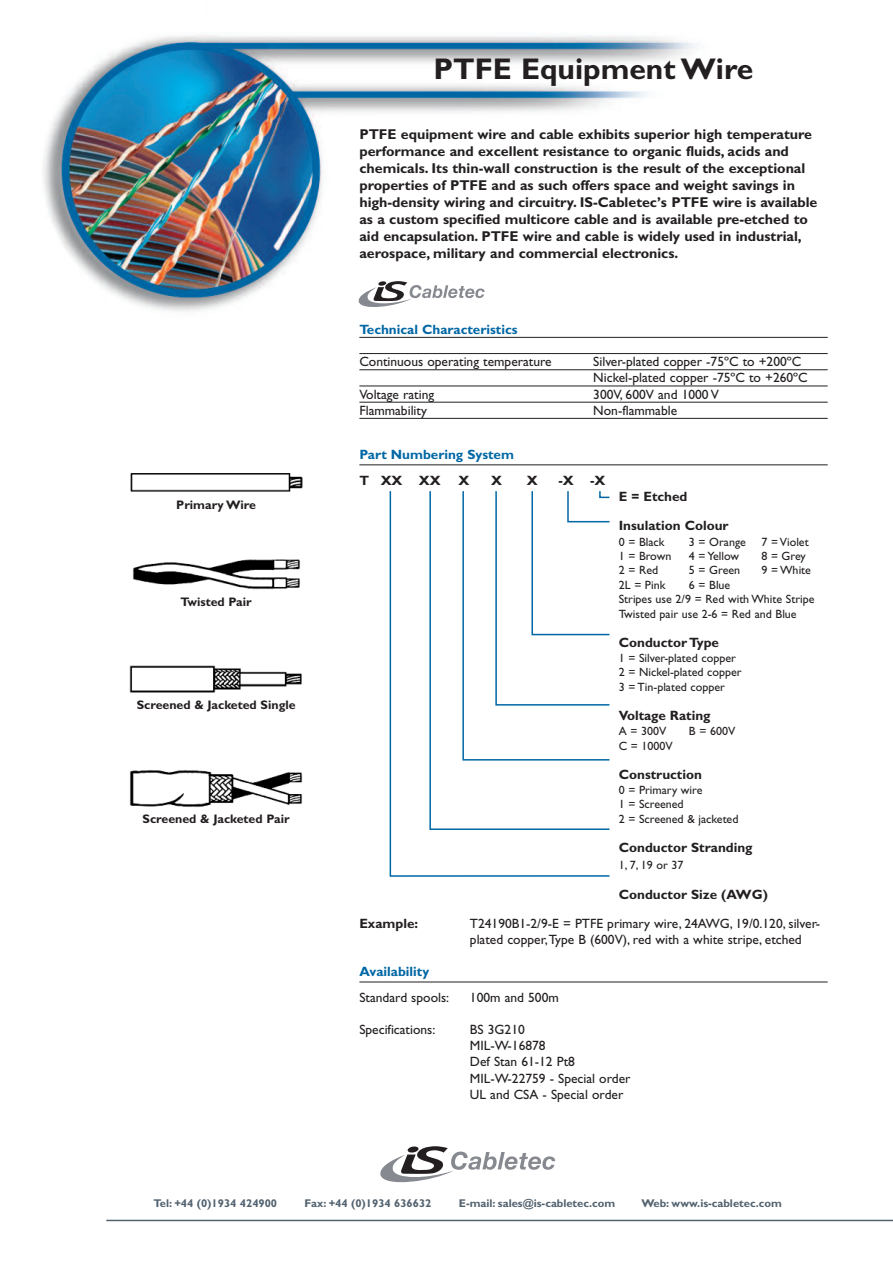
<style>
.page{position:relative;width:893px;height:1263px;background:#fff}
.page>*{position:absolute;margin:0;border:0;box-sizing:border-box;transform-origin:0 0}
.t1{font:700 30px "Gill Sans";color:#231f20}
.t2{font:700 14.25px/17.1px "Gill Sans";color:#231f20}
.t3{font:13.5px/16.2px "Gill Sans";color:#231f20}
.t4{font:700 13.5px/29.7px "Gill Sans";color:#231f20}
.t5{font:700 13.5px "Gill Sans";color:#0067a5}
.t6{font:700 12.45px "Gill Sans";color:#231f20}
.t7{font:12px/14.4px "Gill Sans";color:#231f20}
.t8{font:700 11.25px "Gill Sans";color:#52626f}
</style>
<div class="page">
<img style="left:43px;top:35px;width:849px;height:1187px">
<hr style="left:106px;top:1220px;width:787px;height:1px;background:#52626f">
<svg style="left:380px;top:1146px;width:175px;height:36px"></svg>
<svg style="left:359px;top:281px;width:126px;height:26px"></svg>
<hr style="left:359px;top:464px;width:469px;height:1px;background:#231f20">
<hr style="left:359px;top:337px;width:469px;height:1px;background:#231f20">
<hr style="left:359px;top:353px;width:469px;height:1px;background:#231f20">
<hr style="left:359px;top:369px;width:469px;height:1px;background:#231f20">
<hr style="left:359px;top:386px;width:469px;height:1px;background:#231f20">
<hr style="left:359px;top:402px;width:469px;height:1px;background:#231f20">
<hr style="left:359px;top:418px;width:469px;height:1px;background:#231f20">
<hr style="left:359px;top:981px;width:469px;height:1px;background:#231f20">
<svg style="left:389px;top:490px;width:222px;height:387px"></svg>
<svg style="left:462px;top:490px;width:149px;height:271px"></svg>
<img style="left:128px;top:471px;width:176px;height:24px">
<img style="left:132px;top:558px;width:168px;height:31px">
<img style="left:130px;top:664px;width:172px;height:29px">
<img style="left:130px;top:769px;width:173px;height:38px">
<h1 class="t1" style="left:434px;top:58px;width:321px">PTFE Equipment Wire</h1>
<p class="t2" style="left:359px;top:127px;width:460px">PTFE equipment wire and cable exhibits superior high temperature performance and excellent resistance to organic fluids, acids and chemicals. Its thin-wall construction is the result of the exceptional properties of PTFE and as such offers space and weight savings in high-density wiring and circuitry. IS-Cabletec’s PTFE wire is available as a custom specified multicore cable and is available pre-etched to aid encapsulation. PTFE wire and cable is widely used in industrial, aerospace, military and commercial electronics.</p>
<p class="t5" style="left:359px;top:324px;width:160px">Technical Characteristics</p>
<p class="t3" style="left:359px;top:355px;width:194px">Continuous operating temperature</p>
<p class="t3" style="left:593px;top:355px;width:216px">Silver-plated copper -75ºC to +200ºC<br>Nickel-plated copper -75ºC to +260ºC</p>
<p class="t3" style="left:359px;top:387px;width:76px">Voltage rating</p>
<p class="t3" style="left:593px;top:387px;width:127px">300V, 600V and 1000 V</p>
<p class="t3" style="left:359px;top:403px;width:69px">Flammability</p>
<p class="t3" style="left:593px;top:403px;width:85px">Non-flammable</p>
<p class="t6" style="left:176px;top:500px;width:81px">Primary Wire</p>
<p class="t6" style="left:181px;top:597px;width:73px">Twisted Pair</p>
<p class="t6" style="left:137px;top:700px;width:160px">Screened &amp; Jacketed Single</p>
<p class="t6" style="left:143px;top:814px;width:149px">Screened &amp; Jacketed Pair</p>
<p class="t5" style="left:359px;top:450px;width:156px">Part Numbering System</p>
<p class="t4" style="left:359px;top:466px;width:83px">T XX XX</p>
<p class="t4" style="left:458px;top:466px;width:12px">X</p>
<p class="t4" style="left:491px;top:466px;width:12px">X</p>
<p class="t4" style="left:527px;top:466px;width:12px">X</p>
<p class="t4" style="left:558px;top:466px;width:49px">-X -X</p>
<p class="t4" style="left:619px;top:482px;width:111px">E = Etched<br>Insulation Colour</p>
<p class="t7" style="left:619px;top:535px;width:47px">0 = Black</p>
<p class="t7" style="left:689px;top:535px;width:58px">3 = Orange</p>
<p class="t7" style="left:761px;top:535px;width:49px">7 = Violet</p>
<p class="t7" style="left:619px;top:550px;width:54px">1 = Brown</p>
<p class="t7" style="left:689px;top:550px;width:52px">4 = Yellow</p>
<p class="t7" style="left:761px;top:550px;width:46px">8 = Grey</p>
<p class="t7" style="left:619px;top:564px;width:41px">2 = Red</p>
<p class="t7" style="left:689px;top:564px;width:53px">5 = Green</p>
<p class="t7" style="left:761px;top:564px;width:51px">9 = White</p>
<p class="t7" style="left:619px;top:579px;width:48px">2L = Pink</p>
<p class="t7" style="left:619px;top:579px;width:197px;text-indent:70px">6 = Blue<br>Stripes use 2/9 = Red with White Stripe<br>Twisted pair use 2-6 = Red and Blue</p>
<p class="t4" style="left:619px;top:628px;width:102px">Conductor Type</p>
<p class="t7" style="left:619px;top:652px;width:124px">1 = Silver-plated copper<br>2 = Nickel-plated copper<br>3 = Tin-plated copper</p>
<p class="t4" style="left:619px;top:702px;width:93px">Voltage Rating</p>
<p class="t7" style="left:619px;top:725px;width:49px">A = 300V</p>
<p class="t7" style="left:689px;top:725px;width:48px">B = 600V</p>
<p class="t7" style="left:619px;top:740px;width:56px">C = 1000V</p>
<p class="t4" style="left:619px;top:760px;width:85px">Construction</p>
<p class="t7" style="left:619px;top:784px;width:121px">0 = Primary wire<br>1 = Screened<br>2 = Screened &amp; jacketed</p>
<p class="t4" style="left:619px;top:834px;width:135px">Conductor Stranding</p>
<p class="t7" style="left:619px;top:858px;width:66px">1, 7, 19 or 37</p>
<p class="t4" style="left:619px;top:881px;width:151px">Conductor Size (AWG)</p>
<p class="t4" style="left:359px;top:910px;width:60px">Example:</p>
<p class="t3" style="left:470px;top:916px;width:352px">T24190B1-2/9-E = PTFE primary wire, 24AWG, 19/0.120, silver&shy;plated copper,Type B (600V), red with a white stripe, etched</p>
<p class="t5" style="left:359px;top:967px;width:71px">Availability</p>
<p class="t3" style="left:359px;top:990px;width:91px">Standard spools:</p>
<p class="t3" style="left:470px;top:990px;width:90px">100m and 500m</p>
<p class="t3" style="left:359px;top:1023px;width:78px">Specifications:</p>
<p class="t3" style="left:470px;top:1023px;width:162px">BS 3G210<br>MIL-W-16878<br>Def Stan 61-12 Pt8<br>MIL-W-22759 - Special order<br>UL and CSA - Special order</p>
<p class="t8" style="left:154px;top:1199px;width:125px">Tel: +44 (0)1934 424900</p>
<p class="t8" style="left:305px;top:1199px;width:128px">Fax: +44 (0)1934 636632</p>
<p class="t8" style="left:459px;top:1199px;width:158px">E-mail: sales@is-cabletec.com</p>
<p class="t8" style="left:641px;top:1199px;width:142px">Web: www.is-cabletec.com</p>
</div>
